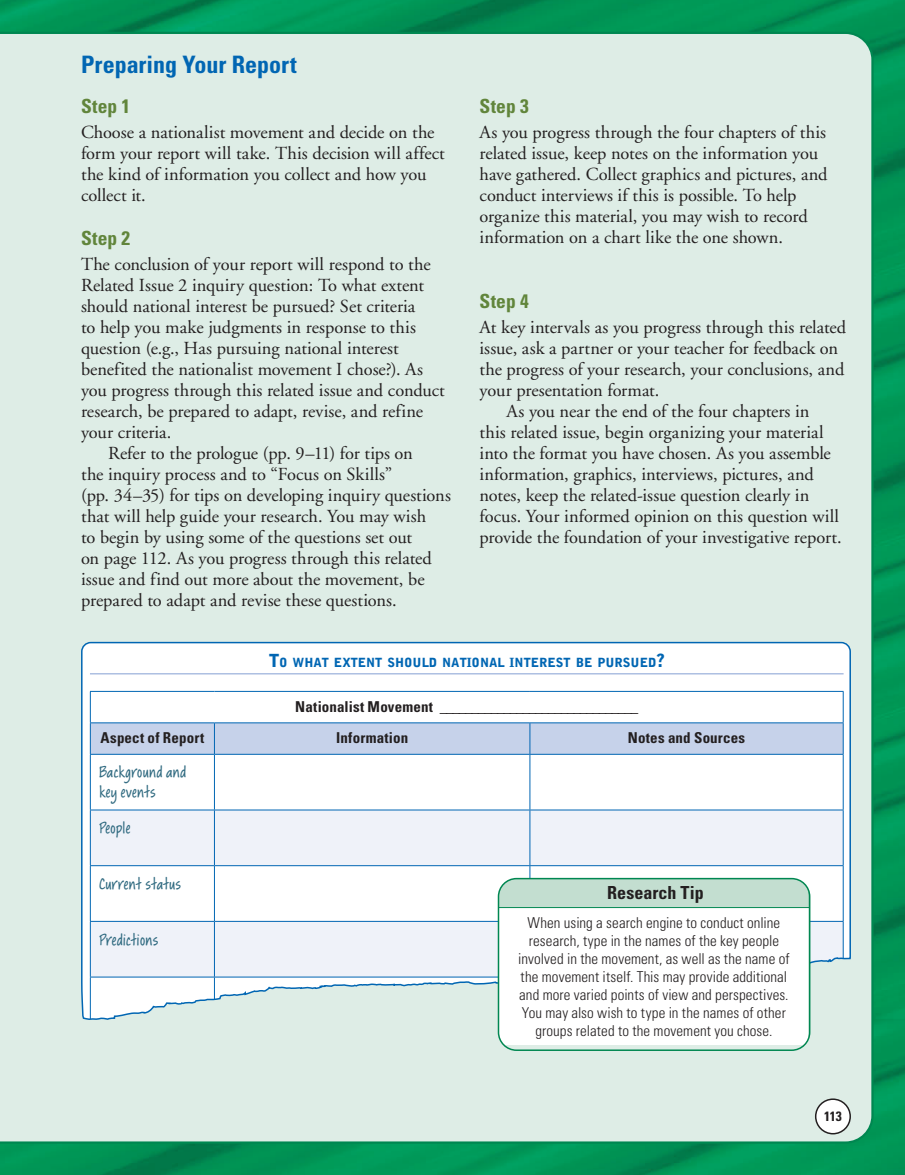
<style>
.page{position:relative;width:905px;height:1175px;background:#fff}
.page>*{position:absolute;margin:0;border:0;box-sizing:border-box;transform-origin:0 0}
.t1{font:700 condensed 24px "Univers";color:#0166b3}
.t2{font:21px/19.5px "Awbrush Plain";letter-spacing:.01em;color:#316b81}
.t3{font:700 condensed 19.5px "Univers";letter-spacing:.01em;color:#61853b}
.t4{font:18.3px/21px "Adobe Garamond";color:#231f20}
.t5{font:700 condensed 18px "Univers";letter-spacing:.005em;color:#231f20}
.t6{font:300 condensed 15px/18px "Univers";letter-spacing:.005em;color:#231f20;text-align:center}
.t7{font:700 condensed 15px "Univers";letter-spacing:.01em;color:#231f20}
.t8{font:700 condensed 13.5px "Univers";color:#231f20}
.t9{font:900 12.6px "Bell Gothic BT";color:#0166b3}
.s1{font-size:18px}
</style>
<div class="page">
<img style="left:0;top:0;width:904px;height:1174px">
<div style="left:0;top:32px;width:873px;height:1111px;background:#deede6"></div>
<div style="left:815px;top:1099px;width:35px;height:34px;background:#fff;border-radius:50%"></div>
<div style="left:814px;top:1098px;width:36px;height:36px;border:2px solid #231f20;border-radius:50%"></div>
<svg style="left:80px;top:641px;width:771px;height:379px"></svg>
<div style="left:498px;top:878px;width:311px;height:29px;background:#c3ded0"></div>
<svg style="left:498px;top:908px;width:310px;height:137px"></svg>
<hr style="left:498px;top:907px;width:311px;height:1px;background:#008751">
<hr style="left:808px;top:908px;width:1px;height:137px;background:#008751">
<div style="left:497px;top:878px;width:313px;height:173px;border:2px solid #008751;border-radius:18px"></div>
<h1 class="t1" style="left:81px;top:49px;width:217px">Preparing Your Report</h1>
<p class="t3" style="left:81px;top:94px;width:51px">Step 1</p>
<p class="t4" style="left:81px;top:122px;width:365px">Choose a nationalist movement and decide on the form your report will take. This decision will affect the kind of information you collect and how you collect it.</p>
<p class="t3" style="left:81px;top:226px;width:51px">Step 2</p>
<p class="t4" style="left:81px;top:254px;width:351px">The conclusion of your report will respond to the</p>
<p class="t4" style="left:81px;top:275px;width:344px">Related Issue 2 inquiry question: To what extent</p>
<p class="t4" style="left:81px;top:296px;width:336px">should national interest be pursued? Set criteria</p>
<p class="t4" style="left:81px;top:317px;width:336px">to help you make judgments in response to this</p>
<p class="t4" style="left:81px;top:338px;width:319px">question (e.g., Has pursuing national interest</p>
<p class="t4" style="left:81px;top:359px;width:343px">benefited the nationalist movement I chose?). As</p>
<p class="t4" style="left:81px;top:380px;width:365px">you progress through this related issue and conduct</p>
<p class="t4" style="left:81px;top:401px;width:343px">research, be prepared to adapt, revise, and refine</p>
<p class="t4" style="left:81px;top:422px;width:92px">your criteria.</p>
<p class="t4" style="left:108px;top:443px;width:306px">Refer to the prologue (pp. 9–11) for tips on</p>
<p class="t4" style="left:81px;top:464px;width:312px">the inquiry process and to “Focus on Skills”</p>
<p class="t4" style="left:81px;top:485px;width:371px">(pp. 34–35) for tips on developing inquiry questions</p>
<p class="t4" style="left:81px;top:506px;width:346px">that will help guide your research. You may wish</p>
<p class="t4" style="left:81px;top:527px;width:333px">to begin by using some of the questions set out</p>
<p class="t4" style="left:81px;top:548px;width:352px">on page 112. As you progress through this related</p>
<p class="t4" style="left:81px;top:569px;width:345px">issue and find out more about the movement, be</p>
<p class="t4" style="left:81px;top:590px;width:317px">prepared to adapt and revise these questions.</p>
<p class="t3" style="left:479px;top:94px;width:51px">Step 3</p>
<p class="t4" style="left:479px;top:122px;width:349px">As you progress through the four chapters of this related issue, keep notes on the information you have gathered. Collect graphics and pictures, and conduct interviews if this is possible. To help organize this material, you may wish to record information on a chart like the one shown.</p>
<p class="t3" style="left:479px;top:289px;width:51px">Step 4</p>
<p class="t4" style="left:479px;top:317px;width:368px">At key intervals as you progress through this related</p>
<p class="t4" style="left:479px;top:338px;width:360px">issue, ask a partner or your teacher for feedback on</p>
<p class="t4" style="left:479px;top:359px;width:366px">the progress of your research, your conclusions, and</p>
<p class="t4" style="left:479px;top:380px;width:181px">your presentation format.</p>
<p class="t4" style="left:506px;top:401px;width:304px">As you near the end of the four chapters in</p>
<p class="t4" style="left:479px;top:422px;width:345px">this related issue, begin organizing your material</p>
<p class="t4" style="left:479px;top:443px;width:353px">into the format you have chosen. As you assemble</p>
<p class="t4" style="left:479px;top:464px;width:336px">information, graphics, interviews, pictures, and</p>
<p class="t4" style="left:479px;top:485px;width:331px">notes, keep the related-issue question clearly in</p>
<p class="t4" style="left:479px;top:506px;width:361px">focus. Your informed opinion on this question will</p>
<p class="t4" style="left:479px;top:527px;width:364px">provide the foundation of your investigative report.</p>
<p class="t9" style="left:269px;top:654px;width:397px"><span class="s1">T</span>O WHAT EXTENT SHOULD NATIONAL INTEREST BE PURSUED<span class="s1">?</span></p>
<p class="t7" style="left:295px;top:697px;width:344px">Nationalist Movement _______________________________</p>
<p class="t7" style="left:101px;top:729px;width:105px">Aspect of Report</p>
<p class="t7" style="left:336px;top:729px;width:74px">Information</p>
<p class="t7" style="left:628px;top:729px;width:119px">Notes and Sources</p>
<p class="t2" style="left:99px;top:764px;width:88px">Background and key events</p>
<p class="t2" style="left:99px;top:819px;width:33px">People</p>
<p class="t2" style="left:99px;top:875px;width:83px">Current status</p>
<p class="t5" style="left:607px;top:881px;width:98px">Research Tip</p>
<p class="t6" style="left:518px;top:913px;width:273px">When using a search engine to conduct online research, type in the names of the key people involved in the movement, as well as the name of the movement itself. This may provide additional and more varied points of view and perspectives.<br>You may also wish to type in the names of other groups related to the movement you chose.</p>
<p class="t2" style="left:99px;top:931px;width:61px">Predictions</p>
<p class="t8" style="left:824px;top:1107px;width:19px">113</p>
</div>
